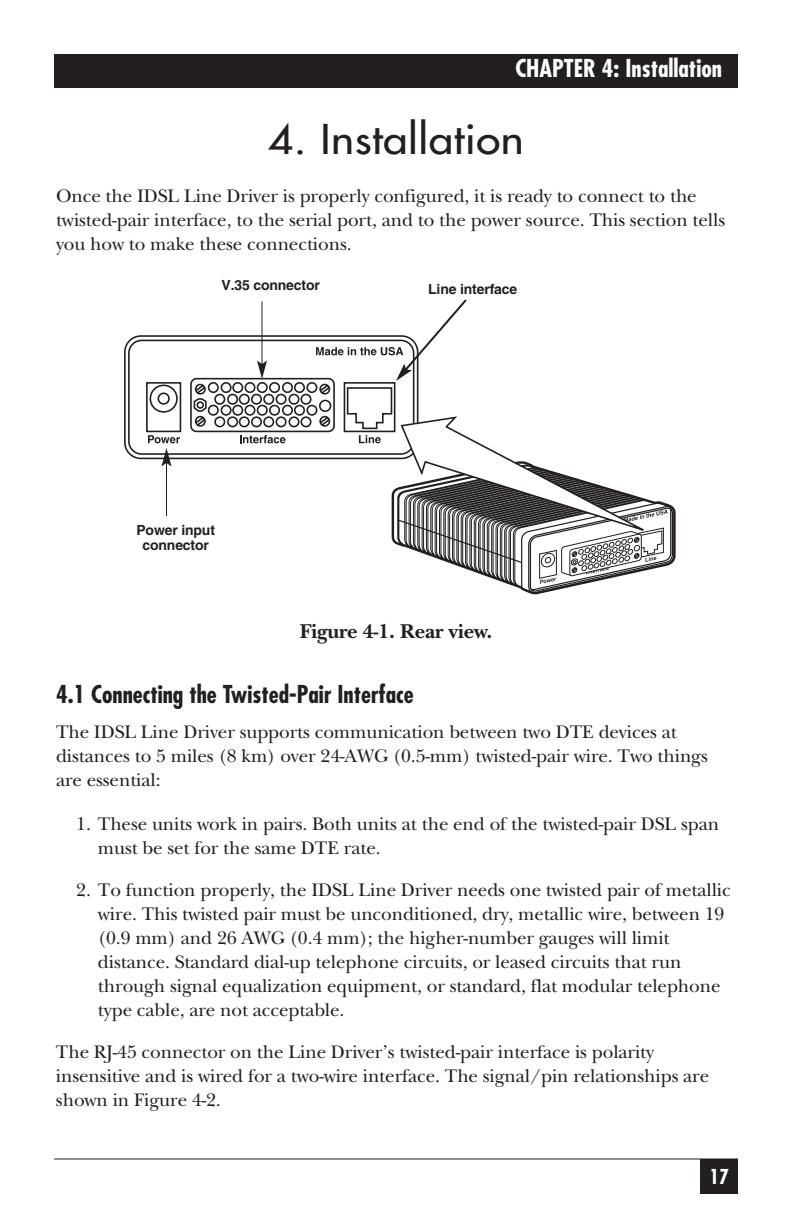
<style>
.page{position:relative;width:792px;height:1224px;background:#fff}
.page>*{position:absolute;margin:0;border:0;box-sizing:border-box;transform-origin:0 0}
.t1{font:40px "Futura";letter-spacing:.01em;color:#231f20;scale:1.1 1}
.t2{font:700 condensed 24px "Futura";color:#231f20}
.t3{font:700 condensed 24px "Futura";color:#fff}
.t4{font:700 20.8px "New Baskerville";letter-spacing:-.005em;color:#231f20}
.t5{font:700 condensed 20px "Futura";color:#fff}
.t6{font:19px/24px "New Baskerville";letter-spacing:-.005em;color:#231f20}
.t7{font:700 14px/15px "Helvetica";letter-spacing:-.01em;color:#231f20;text-align:center}
</style>
<div class="page">
<div style="left:54px;top:54px;width:684px;height:34px;background:#231f20"></div>
<div style="left:700px;top:1159px;width:38px;height:35px;background:#231f20"></div>
<hr style="left:54px;top:1158px;width:684px;height:2px;background:#231f20">
<svg style="left:124px;top:299px;width:551px;height:296px"></svg>
<p class="t3" style="left:515px;top:58px;width:208px">CHAPTER 4: Installation</p>
<h1 class="t1" style="left:268px;top:119px;width:234px">4. Installation</h1>
<p class="t6" style="left:56px;top:186px;width:671px">Once the IDSL Line Driver is properly configured, it is ready to connect to the twisted-pair interface, to the serial port, and to the power source. This section tells you how to make these connections.</p>
<p class="t7" style="left:222px;top:278px;width:100px">V.35 connector</p>
<p class="t7" style="left:428px;top:283px;width:90px">Line interface</p>
<p class="t7" style="left:136px;top:523px;width:80px">Power input connector</p>
<p class="t4" style="left:300px;top:624px;width:194px">Figure 4-1. Rear view.</p>
<p class="t2" style="left:56px;top:683px;width:359px">4.1 Connecting the Twisted-Pair Interface</p>
<p class="t6" style="left:56px;top:722px;width:653px">The IDSL Line Driver supports communication between two DTE devices at distances to 5 miles (8 km) over 24-AWG (0.5-mm) twisted-pair wire. Two things are essential:</p>
<p class="t6" style="left:98px;top:814px;width:623px;text-indent:-22px">1. These units work in pairs. Both units at the end of the twisted-pair DSL span must be set for the same DTE rate.</p>
<p class="t6" style="left:98px;top:881px;width:635px;text-indent:-22px">2. To function properly, the IDSL Line Driver needs one twisted pair of metallic wire. This twisted pair must be unconditioned, dry, metallic wire, between 19 (0.9 mm) and 26 AWG (0.4 mm); the higher-number gauges will limit distance. Standard dial-up telephone circuits, or leased circuits that run through signal equalization equipment, or standard, flat modular telephone type cable, are not acceptable.</p>
<p class="t6" style="left:56px;top:1043px;width:655px">The RJ-45 connector on the Line Driver’s twisted-pair interface is polarity insensitive and is wired for a two-wire interface. The signal/pin relationships are shown in Figure 4-2.</p>
<p class="t5" style="left:709px;top:1168px;width:21px">17</p>
</div>
